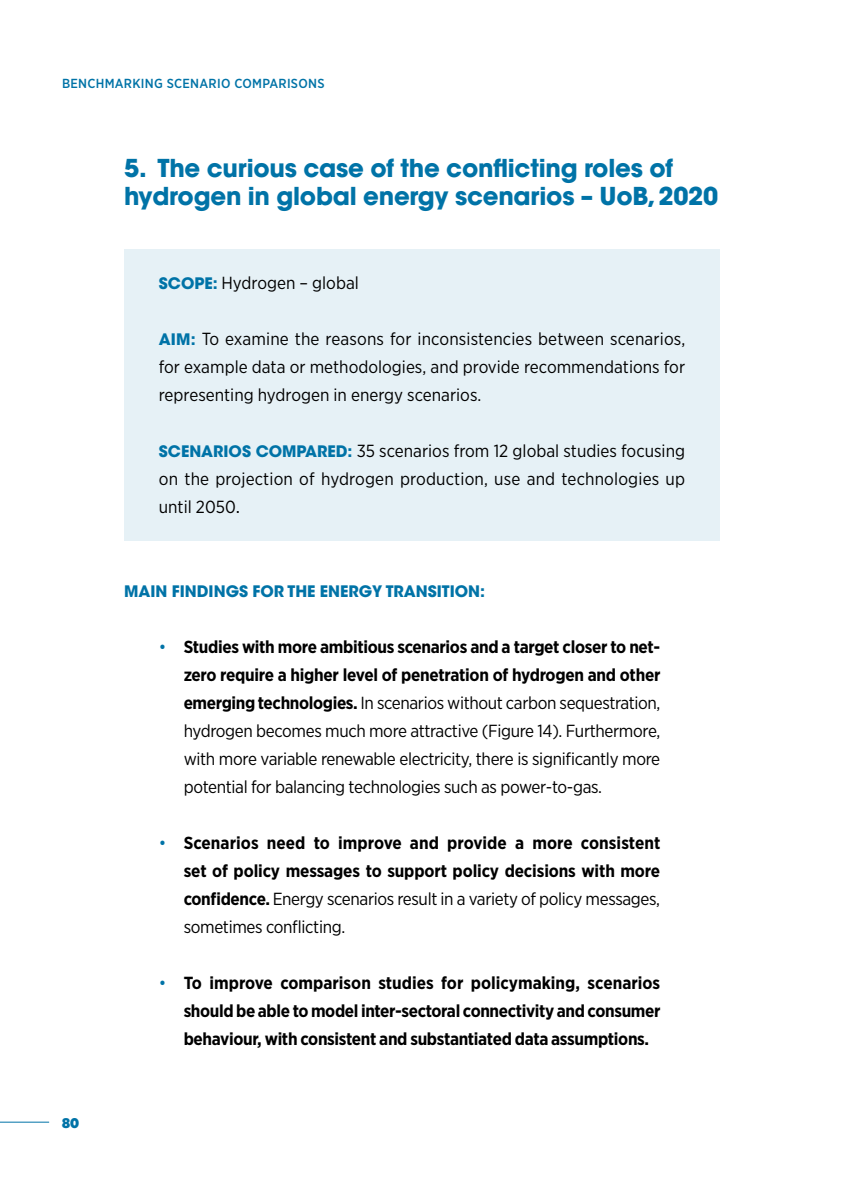
<style>
.page{position:relative;width:844px;height:1191px;background:#fff}
.page>*{position:absolute;margin:0;border:0;box-sizing:border-box;transform-origin:0 0}
.t1{font:700 24.5px/28px "ITC Avant Garde Std";letter-spacing:-.01em;color:#0073a7}
.t2{font:17.5px/28px "Gotham Narrow";color:#000;text-align:justify}
.t3{font:700 17.5px/28px "Gotham Narrow";letter-spacing:-.02em;color:#000;text-align:justify}
.t4{font:700 15.75px "ITC Avant Garde Std";color:#0073a7}
.t5{font:900 14px "Gotham Narrow";color:#0073a7}
.t6{font:500 13.12px "Gotham Narrow";letter-spacing:.02em;color:#0073a7}
.s1{font-family:"ITC Avant Garde Std";font-weight:700;font-size:15.75px;color:#0073a7}
.s2{font-size:19.25px}
.s3{color:#0073a7}
.s4{font-weight:700}
.s5{font-weight:400;color:#0073a7}
.s6{font-weight:400}
</style>
<div class="page">
<div style="left:124px;top:250px;width:595px;height:291px;background:#e6f1f6"></div>
<hr style="left:0;top:1121px;width:49px;height:1px;background:#0073a7">
<p class="t6" style="left:62px;top:75px;width:264px">BENCHMARKING SCENARIO COMPARISONS</p>
<h1 class="t1" style="left:124px;top:154px;width:595px">5. The curious case of the conflicting roles of hydrogen in global energy scenarios – UoB, 2020</h1>
<p class="t2" style="left:159px;top:268px;width:201px"><span class="s1">SCOPE:</span> Hydrogen – global</p>
<p class="t2" style="left:159px;top:324px;width:528px"><span class="s1">AIM:</span> To examine the reasons for inconsistencies between scenarios, for example data or methodologies, and provide recommendations for representing hydrogen in energy scenarios.</p>
<p class="t2" style="left:159px;top:436px;width:527px"><span class="s1">SCENARIOS COMPARED:</span> 35 scenarios from 12 global studies focusing on the projection of hydrogen production, use and technologies up until 2050<span class="s2">.</span></p>
<p class="t4" style="left:124px;top:581px;width:362px">MAIN FINDINGS FOR THE ENERGY TRANSITION:</p>
<p class="t2" style="left:184px;top:632px;width:478px;text-indent:-25px"><span class="s3">•</span> <span class="s4">Studies with more ambitious scenarios and a target closer to net&shy;zero require a higher level of penetration of hydrogen and other emerging technologies.</span> In scenarios without carbon sequestration, hydrogen becomes much more attractive (Figure 14). Furthermore, with more variable renewable electricity, there is significantly more potential for balancing technologies such as power-to-gas.</p>
<p class="t3" style="left:184px;top:829px;width:478px;text-indent:-25px"><span class="s5">•</span> Scenarios need to improve and provide a more consistent set of policy messages to support policy decisions with more confidence. <span class="s6">Energy scenarios result in a variety of policy messages, sometimes conflicting.</span></p>
<p class="t5" style="left:62px;top:1113px;width:18px">80</p>
<p class="t3" style="left:184px;top:969px;width:478px;text-indent:-25px"><span class="s5">•</span> To improve comparison studies for policymaking, scenarios should be able to model inter-sectoral connectivity and consumer behaviour, with consistent and substantiated data assumptions.</p>
</div>
